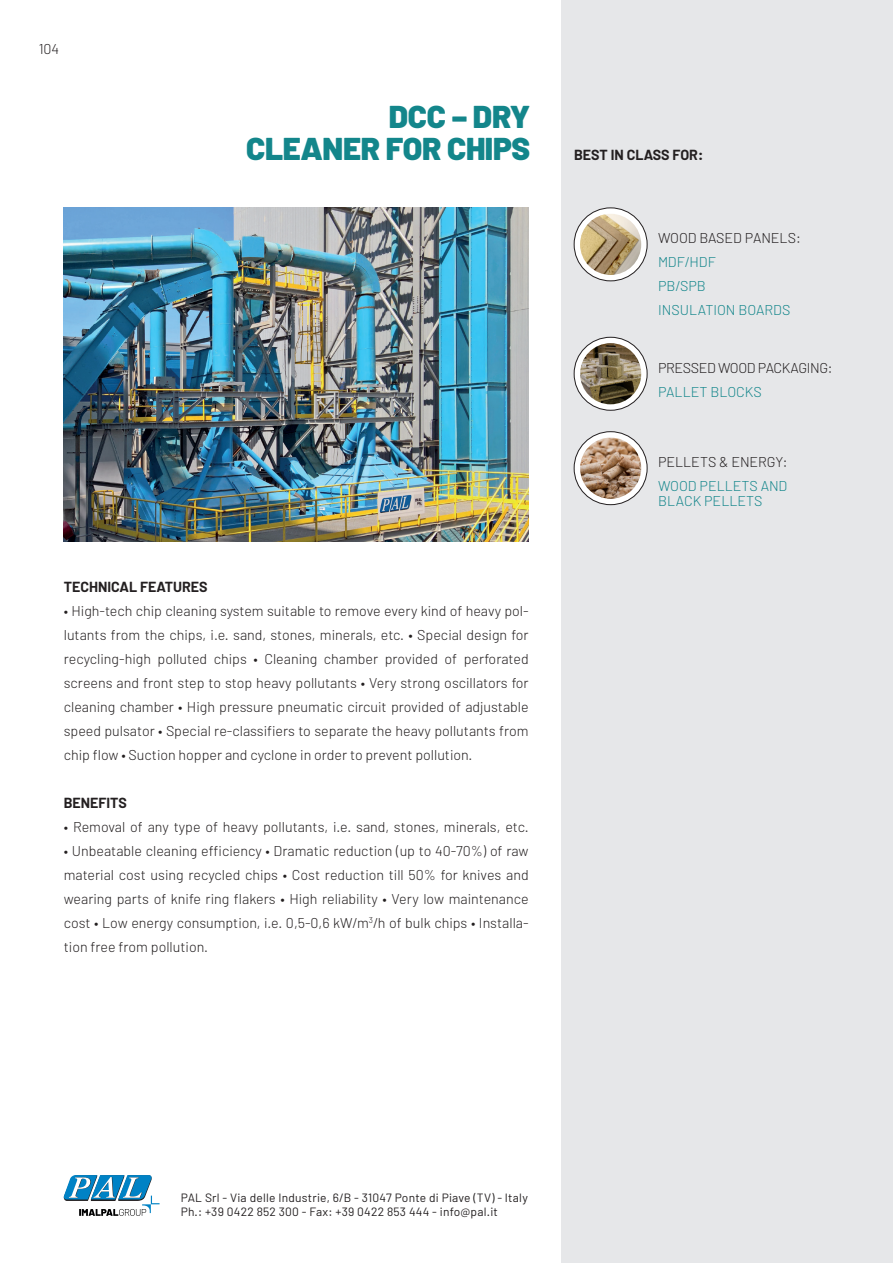
<style>
.page{position:relative;width:893px;height:1263px;background:#fff}
.page>*{position:absolute;margin:0;border:0;box-sizing:border-box;transform-origin:0 0}
.PARAGRAFO_BASE{font:900 31.5px "Barlow";letter-spacing:-.01em;color:#13868b}
.PARAGRAFO_BASE-2{font:300 14.25px/24px "Barlow";color:#231f20;text-align:justify}
.PARAGRAFO_BASE-3{font:700 14.25px "Barlow";color:#231f20}
.PARAGRAFO_BASE-4{font:300 14.25px/24px "Barlow";letter-spacing:-.025em;color:#231f20}
.PARAGRAFO_BASE-5{font:300 14.25px "Barlow";color:#13868b}
.TABELLE{font:300 14.25px "Barlow";color:#13868b}
.PARAGRAFO_BASE-6{font:12px "Barlow";letter-spacing:.02em;color:#231f20}
.s1{color:#13868b}
</style>
<div class="page">
<div style="left:561px;top:0;width:332px;height:1263px;background:#e6e7e9"></div>
<img style="left:64px;top:208px;width:465px;height:334px">
<svg style="left:574px;top:208px;width:73px;height:73px"></svg>
<div style="left:574px;top:208px;width:73px;height:73px;border:1px solid #231f20;border-radius:50%"></div>
<img style="left:580px;top:214px;width:61px;height:61px;border-radius:31px">
<svg style="left:574px;top:337px;width:73px;height:73px"></svg>
<div style="left:574px;top:337px;width:73px;height:73px;border:1px solid #231f20;border-radius:50%"></div>
<img style="left:580px;top:343px;width:61px;height:61px;border-radius:31px">
<svg style="left:574px;top:432px;width:73px;height:73px"></svg>
<div style="left:574px;top:432px;width:73px;height:73px;border:1px solid #231f20;border-radius:50%"></div>
<img style="left:580px;top:438px;width:61px;height:61px;border-radius:31px">
<svg style="left:63px;top:1175px;width:97px;height:41px"></svg>
<p class="PARAGRAFO_BASE-2" style="left:39px;top:37px;width:22px">104</p>
<p class="PARAGRAFO_BASE" style="left:389px;top:98px;width:143px">DCC – DRY</p>
<p class="PARAGRAFO_BASE" style="left:246px;top:129px;width:286px">CLEANER FOR CHIPS</p>
<p class="PARAGRAFO_BASE-3" style="left:64px;top:578px;width:145px">TECHNICAL FEATURES</p>
<p class="PARAGRAFO_BASE-2" style="left:64px;top:598px;width:466px">• High-tech chip cleaning system suitable to remove every kind of heavy pol&shy;lutants from the chips, i.e. sand, stones, minerals, etc. • Special design for recycling-high polluted chips • Cleaning chamber provided of perforated screens and front step to stop heavy pollutants • Very strong oscillators for cleaning chamber • High pressure pneumatic circuit provided of adjustable speed pulsator • Special re-classifiers to separate the heavy pollutants from chip flow • Suction hopper and cyclone in order to prevent pollution.</p>
<p class="PARAGRAFO_BASE-3" style="left:64px;top:794px;width:65px">BENEFITS</p>
<p class="PARAGRAFO_BASE-2" style="left:64px;top:814px;width:466px">• Removal of any type of heavy pollutants, i.e. sand, stones, minerals, etc.</p>
<p class="PARAGRAFO_BASE-2" style="left:64px;top:838px;width:466px">• Unbeatable cleaning efficiency • Dramatic reduction (up to 40-70%) of raw material cost using recycled chips • Cost reduction till 50% for knives and wearing parts of knife ring flakers • High reliability • Very low maintenance cost • Low energy consumption, i.e. 0,5-0,6 kW/m<sup>3</sup>/h of bulk chips • Installa&shy;tion free from pollution.</p>
<p class="PARAGRAFO_BASE-3" style="left:574px;top:146px;width:131px">BEST IN CLASS FOR:</p>
<p class="PARAGRAFO_BASE-2" style="left:658px;top:226px;width:144px;text-align:left">WOOD BASED PANELS:<br><span class="s1">MDF/HDF<br>PB/SPB</span></p>
<p class="PARAGRAFO_BASE-5" style="left:658px;top:301px;width:134px">INSULATION BOARDS</p>
<p class="PARAGRAFO_BASE-4" style="left:658px;top:355px;width:176px">PRESSED WOOD PACKAGING:<br><span class="s1">PALLET BLOCKS</span></p>
<p class="PARAGRAFO_BASE-2" style="left:658px;top:450px;width:131px">PELLETS &amp; ENERGY:</p>
<p class="PARAGRAFO_BASE-5" style="left:658px;top:477px;width:131px">WOOD PELLETS AND</p>
<p class="TABELLE" style="left:658px;top:492px;width:106px">BLACK PELLETS</p>
<p class="PARAGRAFO_BASE-6" style="left:181px;top:1190px;width:349px">PAL Srl - Via delle Industrie, 6/B - 31047 Ponte di Piave (TV) - Italy</p>
<p class="PARAGRAFO_BASE-6" style="left:181px;top:1204px;width:319px">Ph.: +39 0422 852 300 - Fax: +39 0422 853 444 - info@pal.it</p>
</div>
